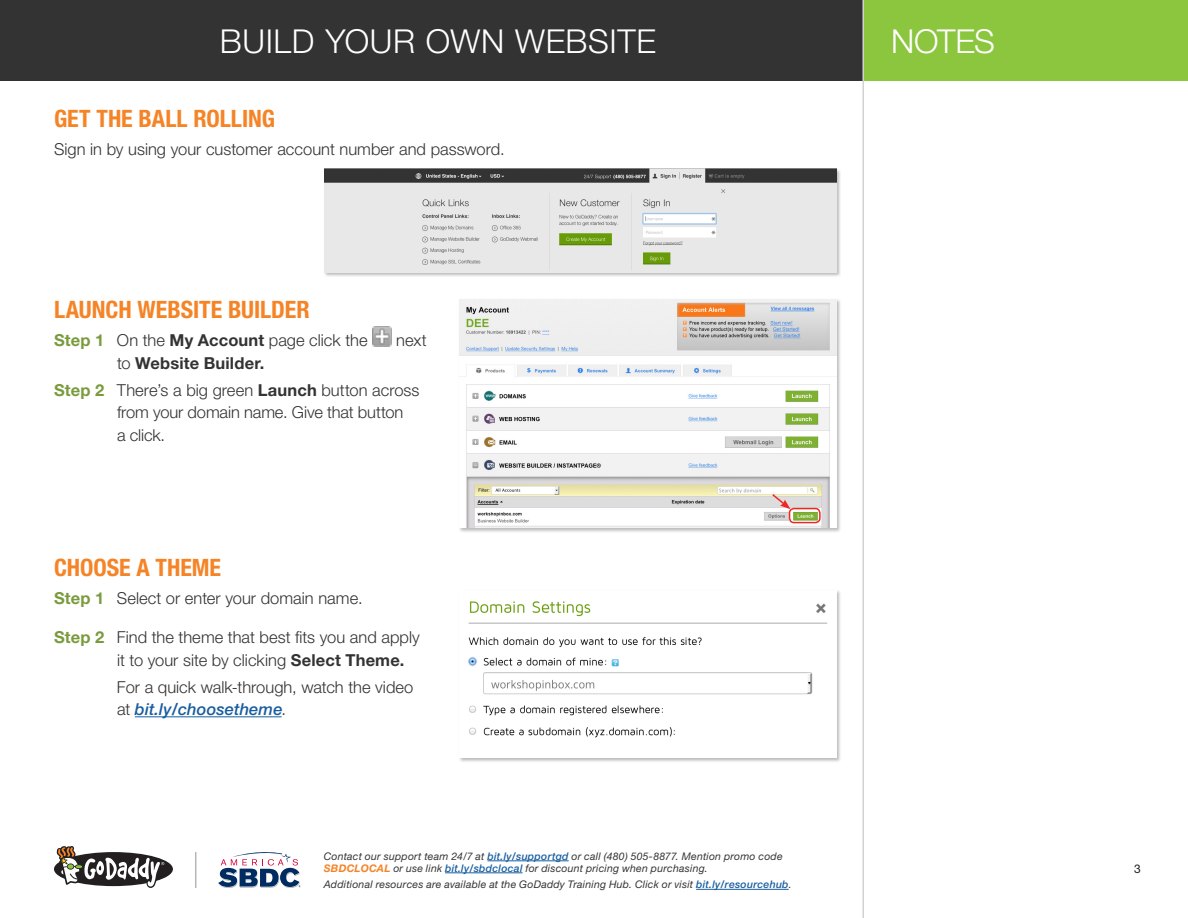
<style>
.page{position:relative;width:1188px;height:918px;background:#fff}
.page>*{position:absolute;margin:0;border:0;box-sizing:border-box;transform-origin:0 0}
.t1{font:300 33px "Helvetica Neue";letter-spacing:.02em;color:#fff}
.Orange_Subhead{font:700 condensed 24px "Helvetica Neue";color:#f58427}
.body{font:300 16.5px/22.5px "Helvetica Neue";color:#323332}
.body-2{font:700 16.5px "Helvetica Neue";letter-spacing:.01em;color:#323332}
.t2{font:12px "Helvetica Neue";color:#231f20}
.t3{font:italic 10.5px/12px "Helvetica Neue";letter-spacing:.02em;color:#323332}
.s1{font-weight:700;color:#799b3d}
.s2{font-weight:700}
.s3{font-weight:300}
.s4{font-weight:500;font-style:italic;color:#175d9e}
.s5{font-weight:500;color:#175d9e}
.s6{font-weight:700;color:#f58427}
</style>
<div class="page">
<div style="left:323px;top:168px;width:518px;height:109px;background:#231f20;opacity:.3"></div>
<img style="left:324px;top:169px;width:512px;height:103px">
<img style="left:372px;top:327px;width:20px;height:19px">
<div style="left:458px;top:298px;width:383px;height:235px;background:#231f20;opacity:.3"></div>
<img style="left:459px;top:299px;width:377px;height:229px">
<div style="left:789px;top:508px;width:32px;height:15px;border:2px solid #ee2823;border-radius:4px"></div>
<svg style="left:771px;top:493px;width:20px;height:16px"></svg>
<div style="left:458px;top:589px;width:383px;height:174px;background:#231f20;opacity:.3"></div>
<img style="left:459px;top:590px;width:377px;height:168px">
<hr style="left:135px;top:716px;width:147px;height:1px;background:#175d9e">
<div style="left:0;top:0;width:864px;height:81px;background:#323332"></div>
<hr style="left:862px;top:0;width:2px;height:918px;background:#d1d2d4">
<div style="left:864px;top:0;width:324px;height:81px;background:#8bc63e"></div>
<hr style="left:195px;top:852px;width:1px;height:36px;background:#939598">
<svg style="left:218px;top:852px;width:83px;height:36px"></svg>
<hr style="left:487px;top:861px;width:82px;height:1px;background:#175d9e">
<hr style="left:445px;top:873px;width:78px;height:1px;background:#175d9e">
<hr style="left:696px;top:889px;width:93px;height:1px;background:#175d9e">
<div style="left:54px;top:852px;width:119px;height:34px;background:#231f20;border-radius:50%"></div>
<svg style="left:57px;top:846px;width:107px;height:42px"></svg>
<h1 class="t1" style="left:220px;top:22px;width:438px">BUILD YOUR OWN WEBSITE</h1>
<h1 class="t1" style="left:891px;top:22px;width:106px">NOTES</h1>
<p class="Orange_Subhead" style="left:54px;top:104px;width:223px">GET THE BALL ROLLING</p>
<p class="body" style="left:54px;top:138px;width:449px">Sign in by using your customer account number and password.</p>
<p class="Orange_Subhead" style="left:54px;top:295px;width:257px">LAUNCH WEBSITE BUILDER</p>
<p class="body" style="left:54px;top:329px;width:315px"><span class="s1">Step 1</span> On the <span class="s2">My Account</span> page click the</p>
<p class="body" style="left:396px;top:329px;width:32px">next</p>
<p class="body-2" style="left:117px;top:353px;width:149px"><span class="s3">to</span> Website Builder.</p>
<p class="body" style="left:117px;top:378px;width:304px;text-indent:-63px"><span class="s1">Step 2</span> There’s a big green <span class="s2">Launch</span> button across from your domain name. Give that button<br>a click.</p>
<p class="Orange_Subhead" style="left:54px;top:553px;width:169px">CHOOSE A THEME</p>
<p class="body" style="left:54px;top:587px;width:307px"><span class="s1">Step 1</span> Select or enter your domain name.</p>
<p class="body" style="left:117px;top:626px;width:304px;text-indent:-63px"><span class="s1">Step 2</span> Find the theme that best fits you and apply it to your site by clicking <span class="s2">Select Theme.</span></p>
<p class="body" style="left:117px;top:675px;width:298px">For a quick walk-through, watch the video at <span class="s4">bit.ly/choosetheme</span>.</p>
<p class="t3" style="left:324px;top:850px;width:460px">Contact our support team 24/7 at <span class="s5">bit.ly/supportgd</span> or call (480) 505-8877. Mention promo code<br><span class="s6">SBDCLOCAL</span> or use link <span class="s5">bit.ly/sbdclocal</span> for discount pricing when purchasing.</p>
<p class="t3" style="left:324px;top:878px;width:469px">Additional resources are available at the GoDaddy Training Hub. Click or visit <span class="s5">bit.ly/resourcehub</span>.</p>
<p class="t2" style="left:1134px;top:862px;width:8px">3</p>
</div>
